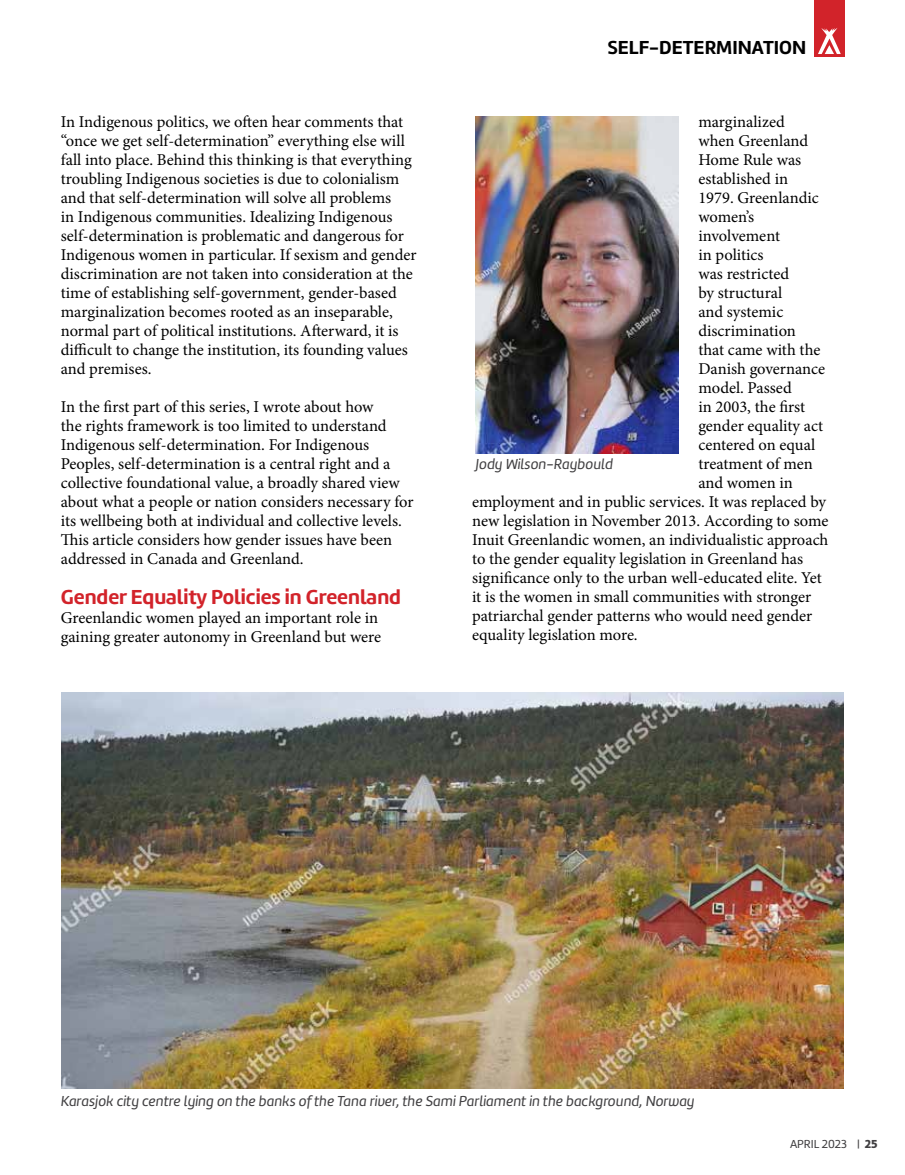
<style>
.page{position:relative;width:905px;height:1175px;background:#fff}
.page>*{position:absolute;margin:0;border:0;box-sizing:border-box;transform-origin:0 0}
.t1{font:700 21px "Marine";color:#d2232a}
.t2{font:700 19.5px "Marine";color:#000}
.t3{font:16.5px/19px "Minion Pro";color:#000}
.t4{font:italic 15px "Marine";color:#414042}
.t5{font:12px "Marine";color:#414042}
.s1{font-weight:900}
</style>
<div class="page">
<div style="left:813px;top:0;width:31px;height:56px;background:#d2232a"></div>
<svg style="left:818px;top:28px;width:22px;height:26px"></svg>
<img style="left:61px;top:693px;width:782px;height:395px">
<img style="left:475px;top:116px;width:203px;height:337px">
<p class="t3" style="left:61px;top:113px;width:357px">In Indigenous politics, we often hear comments that “once we get self-determination” everything else will fall into place. Behind this thinking is that everything troubling Indigenous societies is due to colonialism and that self-determination will solve all problems<br>in Indigenous communities. Idealizing Indigenous self-determination is problematic and dangerous for Indigenous women in particular. If sexism and gender discrimination are not taken into consideration at the time of establishing self-government, gender-based marginalization becomes rooted as an inseparable, normal part of political institutions. Afterward, it is difficult to change the institution, its founding values and premises.</p>
<p class="t3" style="left:61px;top:397px;width:354px">In the first part of this series, I wrote about how<br>the rights framework is too limited to understand Indigenous self-determination. For Indigenous Peoples, self-determination is a central right and a collective foundational value, a broadly shared view about what a people or nation considers necessary for its wellbeing both at individual and collective levels.<br>This article considers how gender issues have been addressed in Canada and Greenland.</p>
<p class="t1" style="left:61px;top:583px;width:342px">Gender Equality Policies in Greenland</p>
<p class="t3" style="left:61px;top:608px;width:322px">Greenlandic women played an important role in gaining greater autonomy in Greenland but were</p>
<p class="t2" style="left:608px;top:35px;width:200px">SELF-DETERMINATION</p>
<p class="t3" style="left:698px;top:113px;width:88px">marginalized</p>
<p class="t3" style="left:698px;top:132px;width:111px">when Greenland</p>
<p class="t3" style="left:698px;top:151px;width:104px">Home Rule was</p>
<p class="t3" style="left:698px;top:169px;width:91px">established in</p>
<p class="t3" style="left:698px;top:188px;width:122px">1979. Greenlandic</p>
<p class="t3" style="left:698px;top:207px;width:57px">women’s</p>
<p class="t3" style="left:698px;top:226px;width:83px">involvement</p>
<p class="t3" style="left:698px;top:245px;width:67px">in politics</p>
<p class="t3" style="left:698px;top:264px;width:92px">was restricted</p>
<p class="t3" style="left:698px;top:283px;width:85px">by structural</p>
<p class="t3" style="left:698px;top:302px;width:86px">and systemic</p>
<p class="t3" style="left:698px;top:321px;width:99px">discrimination</p>
<p class="t3" style="left:698px;top:340px;width:124px">that came with the</p>
<p class="t3" style="left:698px;top:359px;width:128px">Danish governance</p>
<p class="t3" style="left:698px;top:378px;width:95px">model. Passed</p>
<p class="t3" style="left:698px;top:397px;width:108px">in 2003, the first</p>
<p class="t3" style="left:698px;top:416px;width:126px">gender equality act</p>
<p class="t3" style="left:698px;top:435px;width:118px">centered on equal</p>
<p class="t3" style="left:698px;top:454px;width:116px">treatment of men</p>
<p class="t3" style="left:698px;top:473px;width:96px">and women in</p>
<p class="t3" style="left:472px;top:492px;width:355px">employment and in public services. It was replaced by</p>
<p class="t3" style="left:472px;top:511px;width:358px">new legislation in November 2013. According to some</p>
<p class="t3" style="left:472px;top:530px;width:358px">Inuit Greenlandic women, an individualistic approach</p>
<p class="t3" style="left:472px;top:549px;width:332px">to the gender equality legislation in Greenland has</p>
<p class="t3" style="left:472px;top:568px;width:351px">significance only to the urban well-educated elite. Yet</p>
<p class="t3" style="left:472px;top:587px;width:341px">it is the women in small communities with stronger</p>
<p class="t3" style="left:472px;top:606px;width:342px">patriarchal gender patterns who would need gender</p>
<p class="t3" style="left:472px;top:625px;width:167px">equality legislation more.</p>
<p class="t4" style="left:475px;top:454px;width:139px">Jody Wilson-Raybould</p>
<p class="t4" style="left:61px;top:1091px;width:635px">Karasjok city centre lying on the banks of the Tana river, the Sami Parliament in the background, Norway</p>
<p class="t5" style="left:790px;top:1136px;width:89px">APRIL 2023 | <span class="s1">25</span></p>
</div>
